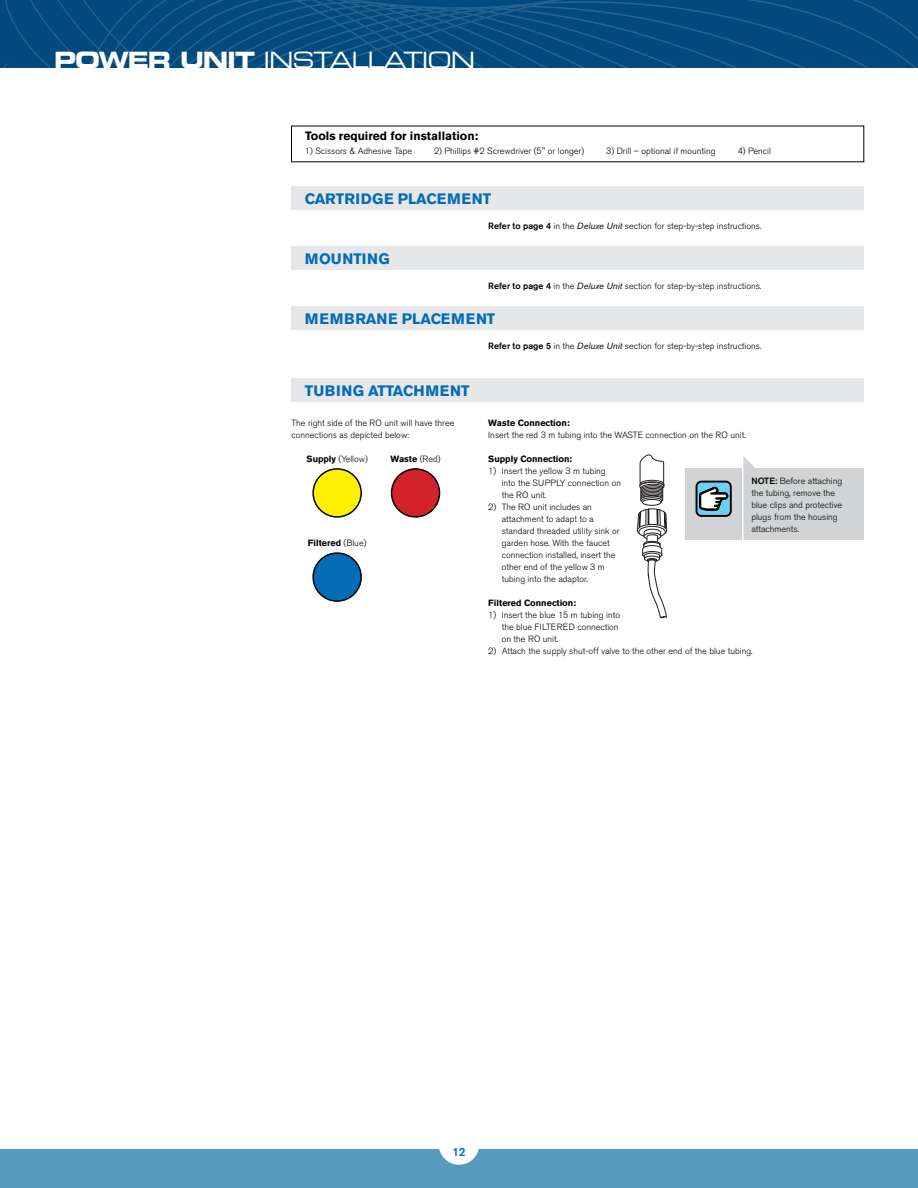
<style>
.page{position:relative;width:918px;height:1188px;background:#fff}
.page>*{position:absolute;margin:0;border:0;box-sizing:border-box;transform-origin:0 0}
.t1{font:22.5px "Eurostile Extended Two";letter-spacing:-.05em;color:#fff}
.t2{font:700 15px "Akzidenz Grotesk BE";color:#036cb6}
.t3{font:700 15px "Akzidenz Grotesk BE";letter-spacing:.02em;color:#036cb6}
.t4{font:700 12px "Akzidenz Grotesk BE";color:#000}
.t5{font:500 12px "Akzidenz Grotesk BE";color:#036cb6}
.t6{font:300 9px/12px "Akzidenz Grotesk BE";color:#000}
.t7{font:700 9px "Akzidenz Grotesk BE";color:#000}
.s1{font-family:"Eurostile Bold Extended Two"}
.s2{font-weight:500}
.s3{font-weight:400;font-style:italic}
.s4{font-weight:700}
.s5{font-weight:300}
</style>
<div class="page">
<div style="left:0;top:1150px;width:918px;height:38px;background:#569bbe"></div>
<div style="left:4px;top:0;width:59px;height:68px;background:#004a7e"></div>
<svg style="left:63px;top:0;width:855px;height:68px;background:#044d80"></svg>
<div style="left:439px;top:1124px;width:40px;height:41px;background:#fff;border-radius:50%"></div>
<div style="left:291px;top:186px;width:573px;height:24px;background:#e6e7e8"></div>
<div style="left:291px;top:246px;width:573px;height:24px;background:#e6e7e8"></div>
<div style="left:291px;top:306px;width:573px;height:24px;background:#e6e7e8"></div>
<div style="left:291px;top:378px;width:573px;height:24px;background:#e6e7e8"></div>
<div style="left:392px;top:469px;width:48px;height:48px;background:#d2232a;border-radius:50%"></div>
<div style="left:391px;top:468px;width:49px;height:50px;border:2px solid #000;border-radius:50%"></div>
<div style="left:313px;top:469px;width:48px;height:48px;background:#fff200;border-radius:50%"></div>
<div style="left:312px;top:468px;width:50px;height:50px;border:2px solid #000;border-radius:50%"></div>
<div style="left:313px;top:553px;width:48px;height:48px;background:#036cb6;border-radius:50%"></div>
<div style="left:312px;top:552px;width:50px;height:50px;border:2px solid #000;border-radius:50%"></div>
<svg style="left:640px;top:454px;width:24px;height:29px"></svg>
<div style="left:640px;top:480px;width:24px;height:8px;border:1px solid #231f20;border-radius:50%"></div>
<svg style="left:637px;top:496px;width:30px;height:122px"></svg>
<div style="left:640px;top:482px;width:24px;height:8px;border:1px solid #231f20;border-radius:50%"></div>
<div style="left:641px;top:484px;width:22px;height:8px;border:1px solid #231f20;border-radius:50%"></div>
<div style="left:641px;top:485px;width:22px;height:8px;border:1px solid #231f20;border-radius:50%"></div>
<div style="left:641px;top:487px;width:22px;height:7px;border:1px solid #231f20;border-radius:50%"></div>
<div style="left:641px;top:488px;width:22px;height:8px;border:1px solid #231f20;border-radius:50%"></div>
<div style="left:641px;top:490px;width:22px;height:7px;border:1px solid #231f20;border-radius:50%"></div>
<div style="left:641px;top:491px;width:22px;height:8px;border:1px solid #231f20;border-radius:50%"></div>
<div style="left:641px;top:492px;width:22px;height:8px;border:1px solid #231f20;border-radius:50%"></div>
<div style="left:641px;top:494px;width:22px;height:7px;border:1px solid #231f20;border-radius:50%"></div>
<div style="left:641px;top:495px;width:22px;height:8px;border:1px solid #231f20;border-radius:50%"></div>
<div style="left:641px;top:496px;width:22px;height:7px;border:1px solid #231f20;border-radius:50%"></div>
<div style="left:642px;top:498px;width:20px;height:6px;background:#5b5858;border-radius:50%"></div>
<div style="left:641px;top:498px;width:21px;height:6px;border:1px solid #231f20;border-radius:50%"></div>
<div style="left:642px;top:499px;width:19px;height:6px;background:#fff;border-radius:50%"></div>
<div style="left:642px;top:499px;width:19px;height:6px;border:1px solid #231f20;border-radius:50%"></div>
<svg style="left:743px;top:456px;width:12px;height:12px"></svg>
<div style="left:685px;top:468px;width:179px;height:72px;background:#d1d3d4"></div>
<hr style="left:742px;top:468px;width:2px;height:72px;background:#fff">
<div style="left:697px;top:482px;width:34px;height:34px;background:#6dcff6;border-radius:5px"></div>
<div style="left:696px;top:481px;width:36px;height:36px;border:2px solid #000;border-radius:5px"></div>
<svg style="left:699px;top:487px;width:29px;height:24px"></svg>
<h1 class="t1" style="left:54px;top:44px;width:423px"><span class="s1">POWER UNIT</span> INSTALLATION</h1>
<h3 class="t4" style="left:305px;top:129px;width:175px">Tools required for installation:</h3>
<p class="t6" style="left:305px;top:145px;width:109px">1) Scissors &amp; Adhesive Tape</p>
<p class="t6" style="left:434px;top:145px;width:152px">2) Phillips #2 Screwdriver (5" or longer)</p>
<p class="t6" style="left:606px;top:145px;width:111px">3) Drill – optional if mounting</p>
<p class="t6" style="left:738px;top:145px;width:35px">4) Pencil</p>
<h2 class="t2" style="left:305px;top:190px;width:20px">CARTRI</h2>
<h2 class="t2" style="left:361px;top:190px;width:88px">DGE PLACEMENT</h2>
<h2 class="t3" style="left:305px;top:250px;width:86px">mounting</h2>
<p class="t6" style="left:488px;top:220px;width:275px"><span class="s2">Refer to page 4</span> in the <span class="s3">Deluxe Unit</span> section for step-by-step instructions.</p>
<p class="t6" style="left:488px;top:280px;width:275px"><span class="s2">Refer to page 4</span> in the <span class="s3">Deluxe Unit</span> section for step-by-step instructions.</p>
<h2 class="t2" style="left:305px;top:310px;width:148px">membrane PLACEMENT</h2>
<h2 class="t2" style="left:305px;top:382px;width:166px">tub ing attachment</h2>
<p class="t6" style="left:291px;top:417px;width:164px">The right side of the RO unit will have three connections as depicted below:</p>
<p class="t6" style="left:306px;top:453px;width:63px"><span class="s4">Supply</span> (Yellow)</p>
<p class="t7" style="left:390px;top:454px;width:52px">Waste <span class="s5">(Red)</span></p>
<p class="t7" style="left:308px;top:538px;width:60px">Filtered <span class="s5">(Blue)</span></p>
<p class="t6" style="left:488px;top:340px;width:275px"><span class="s2">Refer to page 5</span> in the <span class="s3">Deluxe Unit</span> section for step-by-step instructions.</p>
<p class="t7" style="left:488px;top:418px;width:83px">Waste Connection:</p>
<p class="t6" style="left:488px;top:429px;width:259px">Insert the red 3 m tubing into the WASTE connection on the RO unit.</p>
<p class="t7" style="left:488px;top:454px;width:86px">Supply Connection:</p>
<p class="t6" style="left:502px;top:465px;width:121px;text-indent:-14px">1) Insert the yellow 3 m tubing into the SUPPLY connection on the RO unit.</p>
<p class="t6" style="left:502px;top:501px;width:119px;text-indent:-14px">2) The RO unit includes an attachment to adapt to a standard threaded utility sink or garden hose. With the faucet connection installed, insert the other end of the yellow 3 m tubing into the adaptor.</p>
<p class="t7" style="left:488px;top:598px;width:89px">Filtered Connection:</p>
<p class="t6" style="left:502px;top:609px;width:120px;text-indent:-14px">1) Insert the blue 15 m tubing into the blue FILTERED connection on the RO unit.</p>
<p class="t6" style="left:488px;top:645px;width:266px">2) Attach the supply shut-off valve to the other end of the blue tubing.</p>
<p class="t6" style="left:751px;top:475px;width:92px"><span class="s2">NOTE:</span> Before attaching the tubing, remove the blue clips and protective plugs from the housing attachments.</p>
<h3 class="t5" style="left:453px;top:1144px;width:14px">12</h3>
</div>
